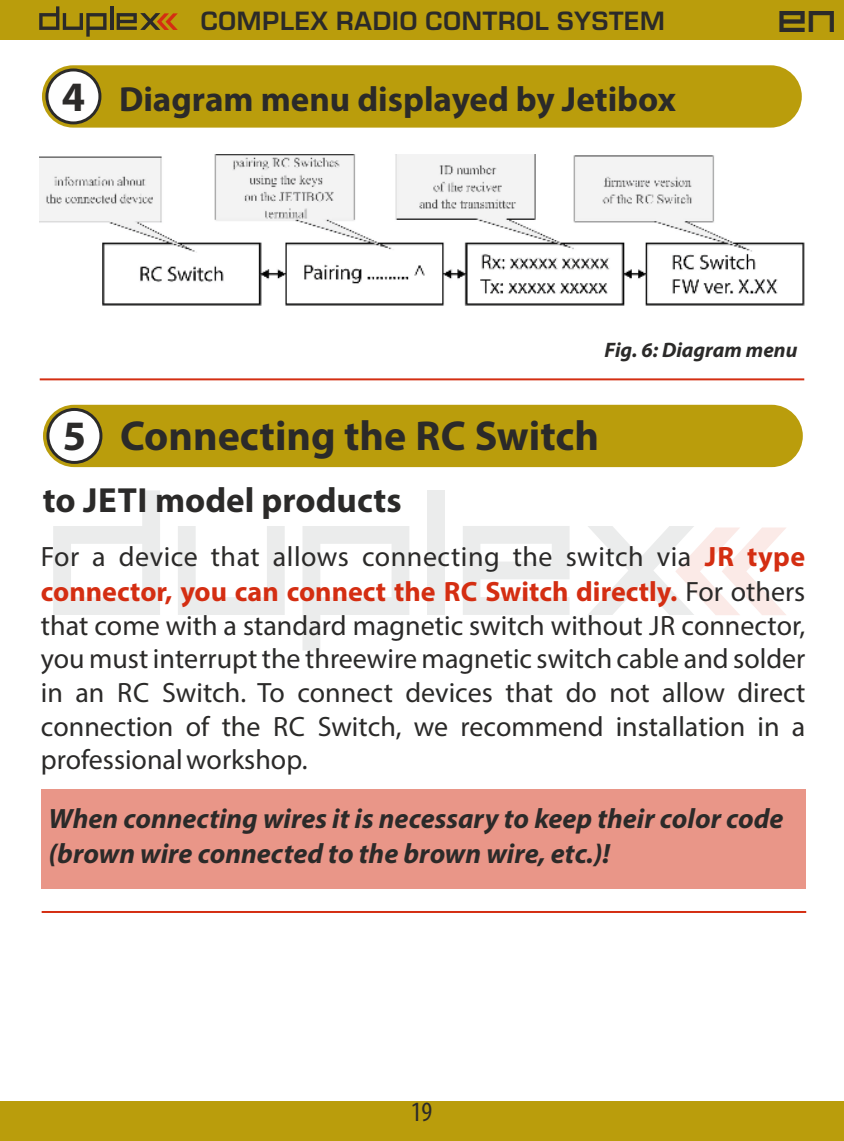
<style>
.page{position:relative;width:844px;height:1141px;background:#fff}
.page>*{position:absolute;margin:0;border:0;box-sizing:border-box;transform-origin:0 0}
.t1{font:700 42px "Myriad Pro";color:#2b2a29}
.t2{font:42px "JETI TX2";color:#2b2a29}
.t3{font:700 35px "Myriad Pro";color:#2b2a29}
.t4{font:28px/33.9px "Myriad Pro";color:#2b2a29;text-align:justify}
.t5{font:italic 700 28px/34.6px "Myriad Pro";color:#2b2a29}
.t6{font:condensed 28px "Myriad Pro";color:#2b2a29}
.t7{font:700 24.5px "Euromode";letter-spacing:.035em;color:#2b2a29}
.t8{font:italic 700 21px "Myriad Pro";color:#2b2a29}
.s1{font-size:42px}
.s2{font-weight:700;color:#d42e12}
</style>
<div class="page">
<div style="left:427px;top:490px;width:18px;height:125px;background:#ebecec"></div>
<svg style="left:303px;top:526px;width:106px;height:125px"></svg>
<svg style="left:178px;top:526px;width:106px;height:89px"></svg>
<svg style="left:53px;top:490px;width:107px;height:125px"></svg>
<svg style="left:588px;top:526px;width:198px;height:89px"></svg>
<svg style="left:463px;top:526px;width:106px;height:89px"></svg>
<div style="left:0;top:0;width:843px;height:40px;background:#ba9d0c"></div>
<hr style="left:110px;top:6px;width:3px;height:24px;background:#2b2a29">
<svg style="left:39px;top:6px;width:67px;height:31px"></svg>
<svg style="left:117px;top:13px;width:61px;height:17px"></svg>
<div style="left:0;top:1101px;width:843px;height:40px;background:#ba9d0c"></div>
<div style="left:42px;top:65px;width:759px;height:63px;background:#ba9d0c;border-radius:31px"></div>
<div style="left:45px;top:68px;width:56px;height:56px;background:#fefefe;border:3px solid #2b2a29;border-radius:50%"></div>
<hr style="left:40px;top:378px;width:764px;height:2px;background:#d42e12">
<img style="left:40px;top:154px;width:764px;height:152px">
<div style="left:43px;top:405px;width:759px;height:62px;background:#ba9d0c;border-radius:31px"></div>
<div style="left:46px;top:408px;width:56px;height:56px;background:#fefefe;border:3px solid #2b2a29;border-radius:50%"></div>
<div style="left:41px;top:789px;width:764px;height:100px;background:#e99688"></div>
<hr style="left:42px;top:911px;width:764px;height:2px;background:#d42e12">
<p class="t7" style="left:201px;top:11px;width:465px">COMPLEX RADIO CONTROL SYSTEM</p>
<p class="t3" style="left:62px;top:84px;width:615px"><span class="s1">4</span> Diagram menu displayed by Jetibox</p>
<h1 class="t2" style="left:777px;top:-2px;width:60px">EN</h1>
<p class="t8" style="left:604px;top:341px;width:194px">Fig. 6: Diagram menu</p>
<h1 class="t1" style="left:63px;top:419px;width:538px">5 Connecting the RC Switch</h1>
<p class="t3" style="left:43px;top:486px;width:360px">to JETI model products</p>
<p class="t4" style="left:41px;top:542px;width:765px">For a device that allows connecting the switch via <span class="s2">JR type connector, you can connect the RC Switch directly.</span> For others that come with a standard magnetic switch without JR connector, you must interrupt the threewire magnetic switch cable and solder in an RC Switch. To connect devices that do not allow direct connection of the RC Switch, we recommend installation in a professional workshop.</p>
<p class="t5" style="left:48px;top:804px;width:736px">When connecting wires it is necessary to keep their color code (brown wire connected to the brown wire, etc.)!</p>
<p class="t6" style="left:410px;top:1100px;width:23px">19</p>
</div>
